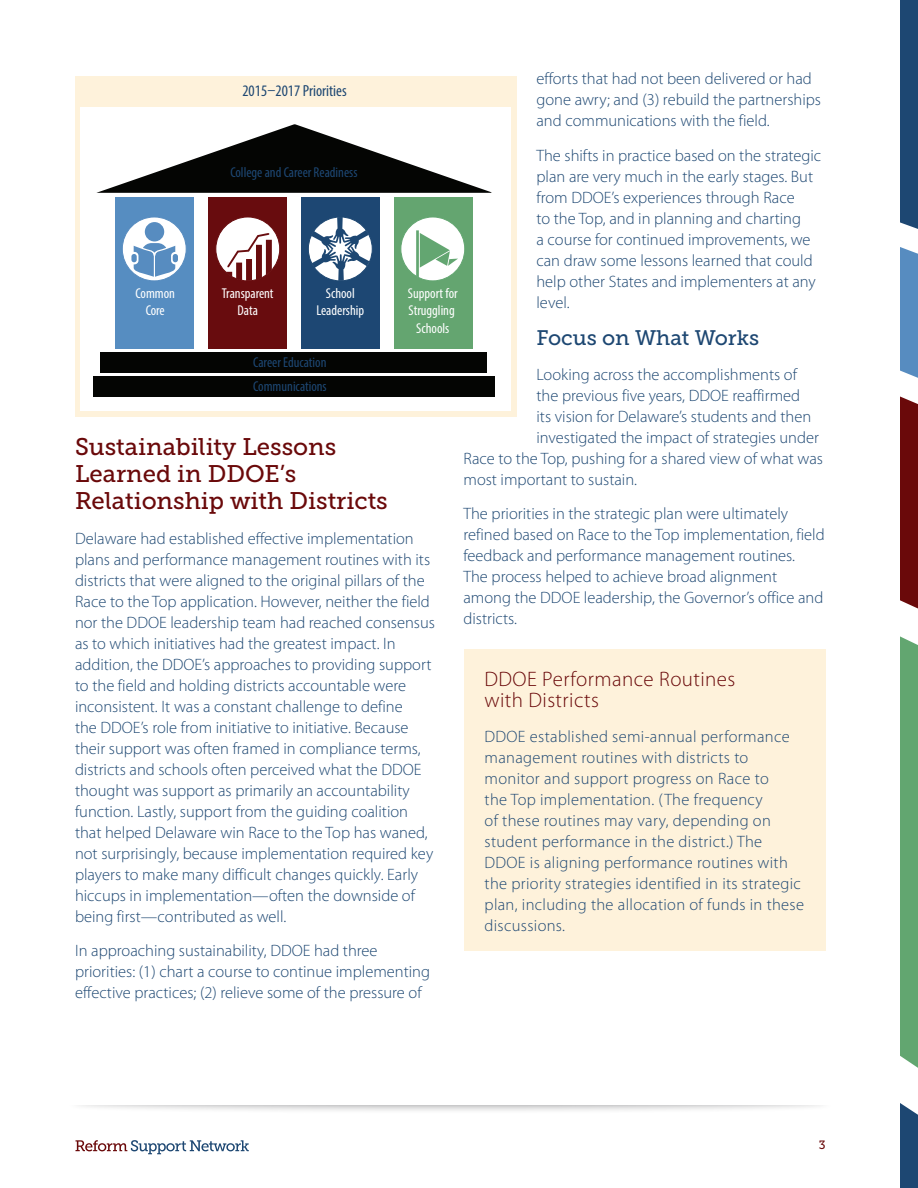
<style>
.page{position:relative;width:918px;height:1188px;background:#fff}
.page>*{position:absolute;margin:0;border:0;box-sizing:border-box;transform-origin:0 0}
.t1{font:24px/27px "Museo Slab 500";color:#6a090a}
.t2{font:300 21px/21.9px "Myriad Pro";letter-spacing:.02em;color:#6a090a}
.t3{font:21px "Museo Slab 500";color:#1d4772}
.t4{font:300 16.5px/21px "Myriad Pro";color:#1d4772}
.t5{font:300 16.5px/21px "Myriad Pro";letter-spacing:.02em;color:#1d4772}
.t6{font:condensed 16.05px "Myriad Pro";color:#1d4772}
.t7{font:condensed 14.25px/17.1px "Myriad Pro";color:#fff;text-align:center}
.t8{font:condensed 14.25px/23.9px "Myriad Pro";color:#1d4773}
.t9{font:12px "Museo Slab 500";color:#6a090a}
</style>
<div class="page">
<svg style="left:76px;top:1140px;width:173px;height:14px"></svg>
<svg style="left:901px;top:67px;width:17px;height:1121px;background:#667d77"></svg>
<div style="left:901px;top:0;width:17px;height:67px;background:#1d4772"></div>
<div style="left:67px;top:1088px;width:767px;height:26px;background:#808083;opacity:.75"></div>
<div style="left:37px;top:1082px;width:827px;height:24px;background:#fff"></div>
<div style="left:75px;top:76px;width:441px;height:341px;background:#fef2db"></div>
<div style="left:80px;top:107px;width:431px;height:304px;background:#fff"></div>
<div style="left:394px;top:197px;width:79px;height:152px;background:#64a570"></div>
<div style="left:115px;top:197px;width:79px;height:152px;background:#568dc1"></div>
<div style="left:301px;top:197px;width:79px;height:152px;background:#1d4773"></div>
<div style="left:208px;top:197px;width:79px;height:152px;background:#680c0e"></div>
<div style="left:122px;top:217px;width:64px;height:64px;background:#fff;border-radius:50%"></div>
<div style="left:122px;top:217px;width:65px;height:64px;border:1px solid #578cc0;border-radius:50%"></div>
<div style="left:93px;top:377px;width:402px;height:20px;background:#040503"></div>
<div style="left:101px;top:352px;width:386px;height:21px;background:#040503"></div>
<svg style="left:96px;top:124px;width:395px;height:69px"></svg>
<svg style="left:311px;top:217px;width:58px;height:64px"></svg>
<div style="left:145px;top:222px;width:19px;height:19px;background:#578cc0;border-radius:50%"></div>
<div style="left:131px;top:254px;width:6px;height:8px;background:#578cc0;border-radius:3px"></div>
<svg style="left:134px;top:243px;width:41px;height:34px"></svg>
<div style="left:173px;top:254px;width:5px;height:8px;background:#578cc0;border-radius:3px"></div>
<div style="left:401px;top:217px;width:64px;height:64px;background:#fff;border-radius:50%"></div>
<div style="left:400px;top:217px;width:65px;height:64px;border:1px solid #63a671;border-radius:50%"></div>
<svg style="left:416px;top:230px;width:42px;height:48px"></svg>
<div style="left:216px;top:217px;width:64px;height:64px;background:#fff;border-radius:50%"></div>
<div style="left:215px;top:217px;width:65px;height:64px;border:1px solid #680c0e;border-radius:50%"></div>
<svg style="left:226px;top:233px;width:46px;height:48px"></svg>
<div style="left:464px;top:650px;width:362px;height:301px;background:#fef2db"></div>
<p class="t4" style="left:536px;top:68px;width:286px">efforts that had not been delivered or had gone awry; and (3) rebuild the partnerships and communications with the field.</p>
<p class="t4" style="left:536px;top:145px;width:286px">The shifts in practice based on the strategic plan are very much in the early stages. But from DDOE’s experiences through Race<br>to the Top, and in planning and charting<br>a course for continued improvements, we can draw some lessons learned that could help other States and implementers at any level.</p>
<h3 class="t3" style="left:536px;top:326px;width:224px">Focus on What Works</h3>
<p class="t4" style="left:536px;top:364px;width:262px">Looking across the accomplishments of</p>
<p class="t4" style="left:536px;top:385px;width:265px">the previous five years, DDOE reaffirmed</p>
<p class="t4" style="left:536px;top:406px;width:276px">its vision for Delaware’s students and then</p>
<p class="t4" style="left:536px;top:427px;width:284px">investigated the impact of strategies under</p>
<p class="t4" style="left:463px;top:448px;width:361px">Race to the Top, pushing for a shared view of what was</p>
<p class="t4" style="left:463px;top:469px;width:175px">most important to sustain.</p>
<p class="t4" style="left:463px;top:503px;width:363px">The priorities in the strategic plan were ultimately refined based on Race to the Top implementation, field feedback and performance management routines.<br>The process helped to achieve broad alignment among the DDOE leadership, the Governor’s office and districts.</p>
<p class="t6" style="left:242px;top:81px;width:106px">2015–2017 Priorities</p>
<p class="t8" style="left:230px;top:160px;width:129px">College and Career Readiness</p>
<p class="t7" style="left:135px;top:285px;width:41px">Common<br>Core</p>
<p class="t7" style="left:222px;top:285px;width:53px">Transparent<br>Data</p>
<p class="t7" style="left:316px;top:285px;width:49px">School<br>Leadership</p>
<p class="t7" style="left:408px;top:285px;width:51px">Support for<br>Struggling<br>Schools</p>
<p class="t8" style="left:253px;top:350px;width:75px">Career Education<br>Communications</p>
<h2 class="t1" style="left:75px;top:433px;width:314px">Sustainability Lessons<br>Learned in DDOE’s<br>Relationship with Districts</h2>
<p class="t4" style="left:75px;top:527px;width:361px">Delaware had established effective implementation plans and performance management routines with its districts that were aligned to the original pillars of the Race to the Top application. However, neither the field nor the DDOE leadership team had reached consensus as to which initiatives had the greatest impact. In addition, the DDOE’s approaches to providing support to the field and holding districts accountable were inconsistent. It was a constant challenge to define<br>the DDOE’s role from initiative to initiative. Because their support was often framed in compliance terms, districts and schools often perceived what the DDOE thought was support as primarily an accountability function. Lastly, support from the guiding coalition that helped Delaware win Race to the Top has waned, not surprisingly, because implementation required key players to make many difficult changes quickly. Early hiccups in implementation—often the downside of being first—contributed as well.</p>
<p class="t4" style="left:75px;top:940px;width:357px">In approaching sustainability, DDOE had three priorities: (1) chart a course to continue implementing effective practices; (2) relieve some of the pressure of</p>
<h3 class="t2" style="left:485px;top:667px;width:252px">DDOE Performance Routines with Districts</h3>
<p class="t5" style="left:485px;top:726px;width:321px">DDOE established semi-annual performance management routines with districts to monitor and support progress on Race to<br>the Top implementation. (The frequency<br>of these routines may vary, depending on student performance in the district.) The DDOE is aligning performance routines with the priority strategies identified in its strategic plan, including the allocation of funds in these discussions.</p>
<p class="t9" style="left:819px;top:1138px;width:8px">3</p>
</div>
